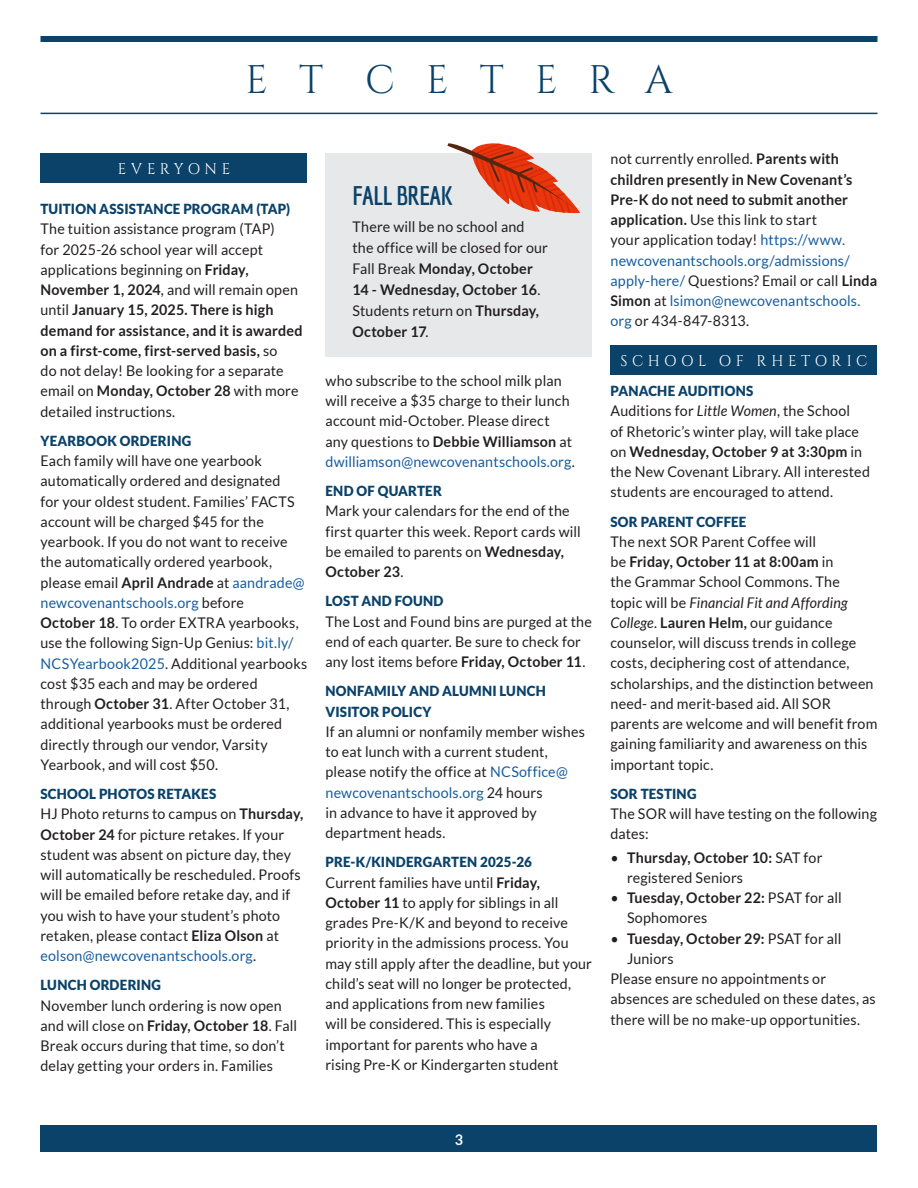
<style>
.page{position:relative;width:918px;height:1188px;background:#fff}
.page>*{position:absolute;margin:0;border:0;box-sizing:border-box;transform-origin:0 0}
.t1{font:39.75px "Cinzel";letter-spacing:.8em;color:#0a426a}
.QN_Title_--_Economica_Bold{font:700 26.25px "Economica";letter-spacing:-.02em;color:#0a426a}
.QN_Etc_Subhead_Bars{font:15.45px "Cinzel";letter-spacing:.3em;color:#fff;scale:.96 1}
.QN_Body_Text{font:14.7px/20.2px "Lato";letter-spacing:.01em;color:#231f20}
.t2{font:700 14.7px "Lato";color:#fff}
.QN_Subhead_--_Lato_Black{font:900 13.95px/20.2px "Lato";letter-spacing:.015em;color:#0a426a;scale:.96 1}
.s1{font-weight:700}
.s2{color:#175d9e}
.s3{font-style:italic}
</style>
<div class="page">
<div style="left:40px;top:36px;width:838px;height:6px;background:#0a426a"></div>
<hr style="left:40px;top:113px;width:838px;height:1px;background:#0a426a">
<div style="left:40px;top:1126px;width:838px;height:26px;background:#0a426a"></div>
<div style="left:40px;top:153px;width:268px;height:29px;background:#0a426a"></div>
<div style="left:610px;top:345px;width:268px;height:29px;background:#0a426a"></div>
<div style="left:326px;top:153px;width:266px;height:203px;background:#e6e8e9"></div>
<svg style="left:447px;top:143px;width:133px;height:70px"></svg>
<h1 class="t1" style="left:245px;top:54px;width:429px">ET CETERA</h1>
<p class="QN_Etc_Subhead_Bars" style="left:118px;top:159px;width:119px">EVERYONE</p>
<p class="QN_Subhead_--_Lato_Black" style="left:40px;top:199px;width:262px">TUITION ASSISTANCE PROGRAM (TAP)</p>
<p class="QN_Body_Text" style="left:40px;top:219px;width:263px">The tuition assistance program (TAP)<br>for 2025-26 school year will accept applications beginning on <span class="s1">Friday, November 1, 2024</span>, and will remain open until <span class="s1">January 15, 2025. There is high demand for assistance, and it is awarded on a first-come, first-served basis,</span> so<br>do not delay! Be looking for a separate email on <span class="s1">Monday, October 28</span> with more detailed instructions.</p>
<p class="QN_Subhead_--_Lato_Black" style="left:40px;top:430px;width:159px">YEARBOOK ORDERING</p>
<p class="QN_Body_Text" style="left:40px;top:451px;width:268px">Each family will have one yearbook automatically ordered and designated<br>for your oldest student. Families’ FACTS account will be charged $45 for the yearbook. If you do not want to receive the automatically ordered yearbook, please email <span class="s1">April Andrade</span> at <span class="s2">aandrade@ newcovenantschools.org</span> before<br><span class="s1">October 18</span>. To order EXTRA yearbooks, use the following Sign-Up Genius: <span class="s2">bit.ly/ NCSYearbook2025</span>. Additional yearbooks cost $35 each and may be ordered through <span class="s1">October 31</span>. After October 31, additional yearbooks must be ordered directly through our vendor, Varsity Yearbook, and will cost $50.</p>
<p class="QN_Subhead_--_Lato_Black" style="left:40px;top:784px;width:185px">SCHOOL PHOTOS RETAKES</p>
<p class="QN_Body_Text" style="left:40px;top:804px;width:264px">HJ Photo returns to campus on <span class="s1">Thursday, October 24</span> for picture retakes. If your student was absent on picture day, they will automatically be rescheduled. Proofs will be emailed before retake day, and if you wish to have your student’s photo retaken, please contact <span class="s1">Eliza Olson</span> at <span class="s2">eolson@newcovenantschools.org</span>.</p>
<p class="QN_Subhead_--_Lato_Black" style="left:40px;top:975px;width:127px">LUNCH ORDERING</p>
<p class="QN_Body_Text" style="left:40px;top:995px;width:258px">November lunch ordering is now open and will close on <span class="s1">Friday, October 18</span>. Fall Break occurs during that time, so don’t delay getting your orders in. Families</p>
<p class="QN_Title_--_Economica_Bold" style="left:352px;top:180px;width:102px">FALL BREAK</p>
<p class="QN_Body_Text" style="left:352px;top:216px;width:197px;line-height:21px">There will be no school and the office will be closed for our<br>Fall Break <span class="s1">Monday, October<br>14 - Wednesday, October 16</span>.<br>Students return on <span class="s1">Thursday,<br>October 17</span>.</p>
<p class="QN_Body_Text" style="left:326px;top:370px;width:251px">who subscribe to the school milk plan will receive a $35 charge to their lunch account mid-October. Please direct any questions to <span class="s1">Debbie Williamson</span> at <span class="s2">dwilliamson@newcovenantschools.org</span>.</p>
<p class="QN_Subhead_--_Lato_Black" style="left:326px;top:481px;width:123px">END OF QUARTER</p>
<p class="QN_Body_Text" style="left:326px;top:501px;width:257px">Mark your calendars for the end of the first quarter this week. Report cards will be emailed to parents on <span class="s1">Wednesday,<br>October 23</span>.</p>
<p class="QN_Subhead_--_Lato_Black" style="left:326px;top:591px;width:124px">LOST AND FOUND</p>
<p class="QN_Body_Text" style="left:326px;top:611px;width:268px">The Lost and Found bins are purged at the end of each quarter. Be sure to check for any lost items before <span class="s1">Friday, October 11</span>.</p>
<p class="QN_Subhead_--_Lato_Black" style="left:326px;top:681px;width:231px">NONFAMILY AND ALUMNI LUNCH<br>VISITOR POLICY</p>
<p class="QN_Body_Text" style="left:326px;top:721px;width:261px">If an alumni or nonfamily member wishes to eat lunch with a current student, please notify the office at <span class="s2">NCSoffice@ newcovenantschools.org</span> 24 hours<br>in advance to have it approved by department heads.</p>
<p class="QN_Subhead_--_Lato_Black" style="left:326px;top:852px;width:216px">PRE-K/KINDERGARTEN 2025-26</p>
<p class="QN_Body_Text" style="left:326px;top:872px;width:268px">Current families have until <span class="s1">Friday, October 11</span> to apply for siblings in all grades Pre-K/K and beyond to receive priority in the admissions process. You may still apply after the deadline, but your child’s seat will no longer be protected, and applications from new families<br>will be considered. This is especially important for parents who have a<br>rising Pre-K or Kindergarten student</p>
<p class="QN_Body_Text" style="left:610px;top:149px;width:268px">not currently enrolled. <span class="s1">Parents with children presently in New Covenant’s Pre-K do not need to submit another application.</span> Use this link to start<br>your application today! <span class="s2">https://www. newcovenantschools.org/admissions/ apply-here/</span> Questions? Email or call <span class="s1">Linda Simon</span> at <span class="s2">lsimon@newcovenantschools. org</span> or 434-847-8313.</p>
<p class="QN_Etc_Subhead_Bars" style="left:621px;top:351px;width:258px">SCHOOL OF RHETORIC</p>
<p class="QN_Subhead_--_Lato_Black" style="left:610px;top:381px;width:150px">PANACHE AUDITIONS</p>
<p class="QN_Body_Text" style="left:610px;top:401px;width:261px">Auditions for <span class="s3">Little Women</span>, the School<br>of Rhetoric’s winter play, will take place on <span class="s1">Wednesday, October 9 at 3:30pm</span> in the New Covenant Library. All interested students are encouraged to attend.</p>
<p class="QN_Subhead_--_Lato_Black" style="left:610px;top:511px;width:143px">SOR PARENT COFFEE</p>
<p class="QN_Body_Text" style="left:610px;top:531px;width:268px">The next SOR Parent Coffee will<br>be <span class="s1">Friday, October 11 at 8:00am</span> in<br>the Grammar School Commons. The<br>topic will be <span class="s3">Financial Fit and Affording College</span>. <span class="s1">Lauren Helm,</span> our guidance counselor, will discuss trends in college costs, deciphering cost of attendance, scholarships, and the distinction between need- and merit-based aid. All SOR parents are welcome and will benefit from gaining familiarity and awareness on this important topic.</p>
<p class="QN_Subhead_--_Lato_Black" style="left:610px;top:783px;width:91px">SOR TESTING</p>
<p class="QN_Body_Text" style="left:610px;top:804px;width:268px">The SOR will have testing on the following dates:</p>
<p class="QN_Body_Text" style="left:627px;top:847px;width:197px;text-indent:-16px">• <span class="s1">Thursday, October 10:</span> SAT for registered Seniors</p>
<p class="QN_Body_Text" style="left:627px;top:888px;width:216px;text-indent:-16px">• <span class="s1">Tuesday, October 22:</span> PSAT for all<br>Sophomores</p>
<p class="QN_Body_Text" style="left:627px;top:928px;width:216px;text-indent:-16px">• <span class="s1">Tuesday, October 29:</span> PSAT for all<br>Juniors</p>
<p class="QN_Body_Text" style="left:610px;top:969px;width:267px">Please ensure no appointments or absences are scheduled on these dates, as there will be no make-up opportunities.</p>
<p class="t2" style="left:455px;top:1131px;width:10px">3</p>
</div>
